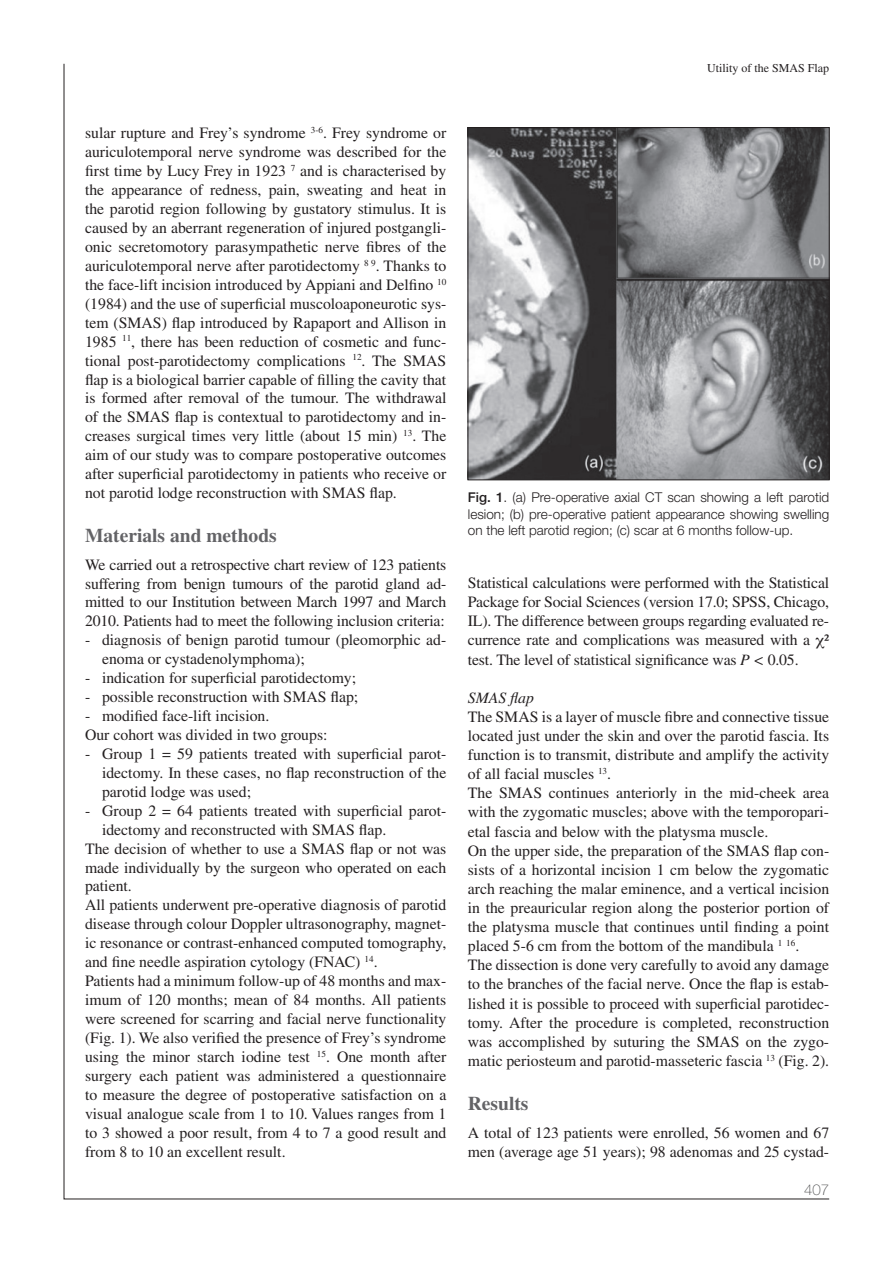
<style>
.page{position:relative;width:893px;height:1263px;background:#fff}
.page>*{position:absolute;margin:0;border:0;box-sizing:border-box;transform-origin:0 0}
.t1{font:700 19.5px "Times LT Std";color:#636366}
.t2{font:15.75px/18.9px "Times LT Std";color:#231f20;text-align:justify}
.t3{font:italic 15.75px "Times LT Std";color:#231f20}
.t4{font:100 15px "Helvetica Neue LT Std";color:#4b4c4d}
.t5{font:300 13.5px/16.2px "Helvetica Neue LT Std";color:#231f20;text-align:justify}
.t6{font:12px "Times LT Std";color:#231f20}
.s1{font-weight:500}
.s2{font-style:italic}
</style>
<div class="page">
<img style="left:470px;top:129px;width:357px;height:349px">
<div style="left:468px;top:127px;width:361px;height:353px;border:1px solid #231f20"></div>
<p class="t2" style="left:85px;top:124px;width:363px">sular rupture and Frey’s syndrome <sup>3-6</sup>. Frey syndrome or auriculotemporal nerve syndrome was described for the first time by Lucy Frey in 1923 <sup>7</sup> and is characterised by the appearance of redness, pain, sweating and heat in the parotid region following by gustatory stimulus. It is caused by an aberrant regeneration of injured postgangli&shy;onic secretomotory parasympathetic nerve fibres of the auriculotemporal nerve after parotidectomy <sup>8</sup> <sup>9</sup>. Thanks to the face-lift incision introduced by Appiani and Delfino <sup>10 </sup>(1984) and the use of superficial muscoloaponeurotic sys&shy;tem (SMAS) flap introduced by Rapaport and Allison in 1985 <sup>11</sup>, there has been reduction of cosmetic and func&shy;tional post-parotidectomy complications <sup>12</sup>. The SMAS flap is a biological barrier capable of filling the cavity that is formed after removal of the tumour. The withdrawal of the SMAS flap is contextual to parotidectomy and in&shy;creases surgical times very little (about 15 min) <sup>13</sup>. The aim of our study was to compare postoperative outcomes after superficial parotidectomy in patients who receive or not parotid lodge reconstruction with SMAS flap.</p>
<p class="t1" style="left:85px;top:524px;width:193px">Materials and methods</p>
<p class="t2" style="left:85px;top:555px;width:363px">We carried out a retrospective chart review of 123 patients suffering from benign tumours of the parotid gland ad&shy;mitted to our Institution between March 1997 and March 2010. Patients had to meet the following inclusion criteria:</p>
<p class="t2" style="left:102px;top:630px;width:346px;text-indent:-17px">- diagnosis of benign parotid tumour (pleomorphic ad&shy;enoma or cystadenolymphoma);</p>
<p class="t2" style="left:85px;top:668px;width:273px">- indication for superficial parotidectomy;</p>
<p class="t2" style="left:85px;top:687px;width:275px">- possible reconstruction with SMAS flap;</p>
<p class="t2" style="left:85px;top:706px;width:244px">- modified face-lift incision.<br>Our cohort was divided in two groups:</p>
<p class="t2" style="left:102px;top:744px;width:346px;text-indent:-17px">- Group 1 = 59 patients treated with superficial parot&shy;idectomy. In these cases, no flap reconstruction of the parotid lodge was used;</p>
<p class="t2" style="left:85px;top:801px;width:363px">- Group 2 = 64 patients treated with superficial parot-</p>
<p class="t2" style="left:102px;top:820px;width:286px">idectomy and reconstructed with SMAS flap.</p>
<p class="t2" style="left:85px;top:839px;width:363px">The decision of whether to use a SMAS flap or not was</p>
<p class="t2" style="left:85px;top:858px;width:363px">made individually by the surgeon who operated on each</p>
<p class="t2" style="left:85px;top:877px;width:48px">patient.</p>
<p class="t2" style="left:85px;top:895px;width:363px">All patients underwent pre-operative diagnosis of parotid</p>
<p class="t2" style="left:85px;top:914px;width:363px">disease through colour Doppler ultrasonography, magnet-</p>
<p class="t2" style="left:85px;top:933px;width:363px">ic resonance or contrast-enhanced computed tomography,</p>
<p class="t2" style="left:85px;top:952px;width:294px">and fine needle aspiration cytology (FNAC) <sup>14</sup>.</p>
<p class="t2" style="left:85px;top:971px;width:363px">Patients had a minimum follow-up of 48 months and max-</p>
<p class="t2" style="left:85px;top:990px;width:363px">imum of 120 months; mean of 84 months. All patients</p>
<p class="t2" style="left:85px;top:1009px;width:363px">were screened for scarring and facial nerve functionality</p>
<p class="t2" style="left:85px;top:1028px;width:363px">(Fig. 1). We also verified the presence of Frey’s syndrome</p>
<p class="t2" style="left:85px;top:1047px;width:363px">using the minor starch iodine test <sup>15</sup>. One month after</p>
<p class="t2" style="left:85px;top:1066px;width:363px">surgery each patient was administered a questionnaire</p>
<p class="t2" style="left:85px;top:1085px;width:363px">to measure the degree of postoperative satisfaction on a</p>
<p class="t2" style="left:85px;top:1104px;width:363px">visual analogue scale from 1 to 10. Values ranges from 1</p>
<p class="t2" style="left:85px;top:1123px;width:363px">to 3 showed a poor result, from 4 to 7 a good result and</p>
<p class="t2" style="left:85px;top:1142px;width:202px">from 8 to 10 an excellent result.</p>
<p class="t6" style="left:707px;top:61px;width:124px">Utility of the SMAS Flap</p>
<p class="t5" style="left:468px;top:489px;width:363px"><span class="s1">Fig. 1</span>. (a) Pre-operative axial CT scan showing a left parotid lesion; (b) pre-operative patient appearance showing swelling on the left parotid region; (c) scar at 6 months follow-up.</p>
<p class="t2" style="left:468px;top:573px;width:363px">Statistical calculations were performed with the Statistical Package for Social Sciences (version 17.0; SPSS, Chicago, IL). The difference between groups regarding evaluated re&shy;currence rate and complications was measured with a ² test. The level of statistical significance was <span class="s2">P &lt;</span> 0.05.</p>
<p class="t3" style="left:468px;top:689px;width:68px">SMAS flap</p>
<p class="t2" style="left:468px;top:707px;width:363px;text-align:left">The SMAS is a layer of muscle fibre and connective tissue located just under the skin and over the parotid fascia. Its function is to transmit, distribute and amplify the activity of all facial muscles <sup>13</sup>.<br>The SMAS continues anteriorly in the mid-cheek area with the zygomatic muscles; above with the temporopari&shy;etal fascia and below with the platysma muscle.<br>On the upper side, the preparation of the SMAS flap con&shy;sists of a horizontal incision 1 cm below the zygomatic arch reaching the malar eminence, and a vertical incision in the preauricular region along the posterior portion of the platysma muscle that continues until finding a point placed 5-6 cm from the bottom of the mandibula <sup>1</sup> <sup>16</sup>.<br>The dissection is done very carefully to avoid any damage to the branches of the facial nerve. Once the flap is estab&shy;lished it is possible to proceed with superficial parotidec&shy;tomy. After the procedure is completed, reconstruction was accomplished by suturing the SMAS on the zygo&shy;matic periosteum and parotid-masseteric fascia <sup>13</sup> (Fig. 2).</p>
<p class="t1" style="left:468px;top:1092px;width:62px">Results</p>
<p class="t2" style="left:468px;top:1123px;width:363px">A total of 123 patients were enrolled, 56 women and 67 men (average age 51 years); 98 adenomas and 25 cystad-</p>
<p class="t4" style="left:804px;top:1181px;width:27px">407</p>
</div>
